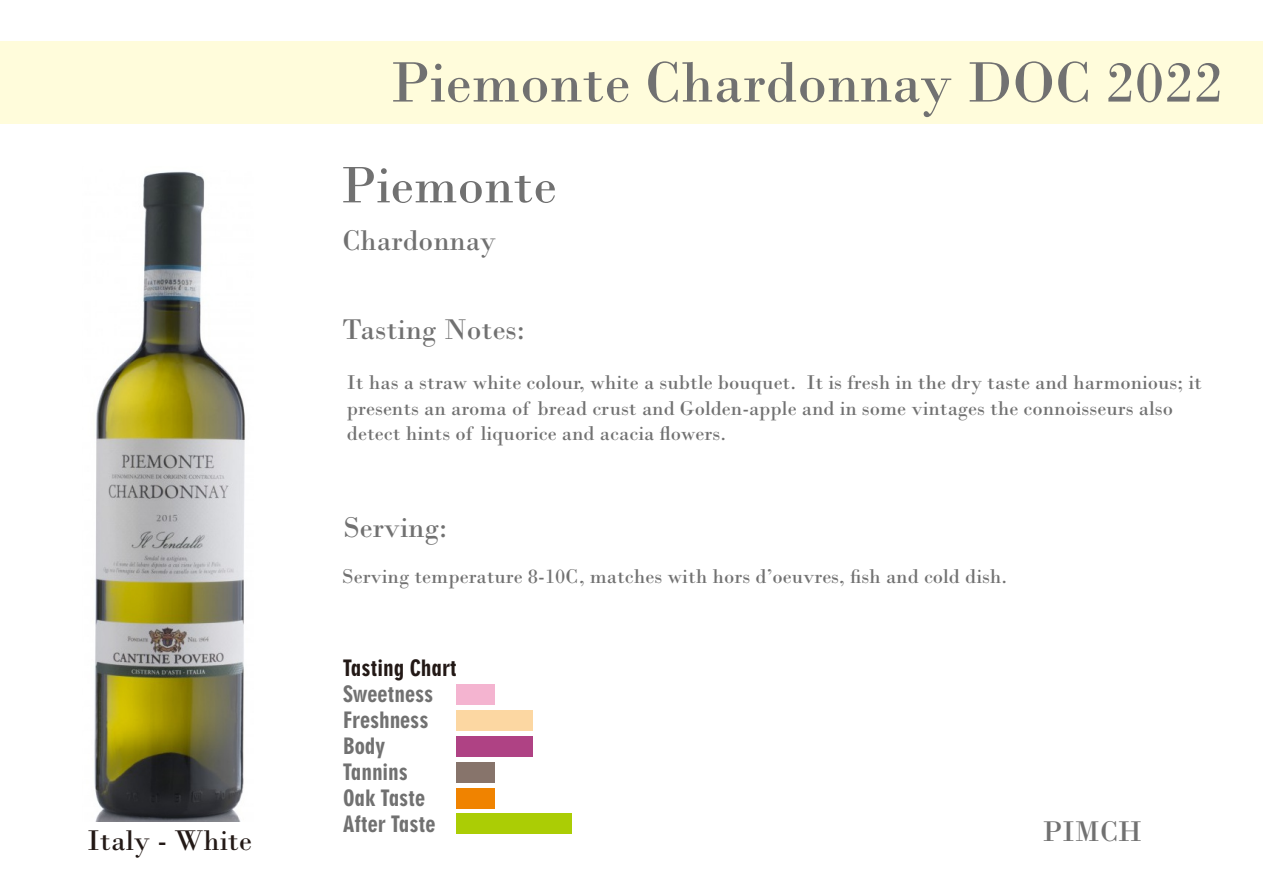
<style>
.page{position:relative;width:1263px;height:893px;background:#fff}
.page>*{position:absolute;margin:0;border:0;box-sizing:border-box;transform-origin:0 0}
.t1{font:60px "Bodoni";color:#717171}
.t2{font:54px "Bodoni";color:#717171}
.t3{font:30px "Bodoni";color:#717171}
.t4{font:30px "Bodoni";color:#231916}
.t5{font:21.6px/26.1px "Geometric 706 BT Black Condensed B";color:#717171}
.t6{font:21.6px "Geometric 706 BT Black Condensed B";color:#231916}
.t7{font:21px/25.2px "Bodoni";color:#717171}
</style>
<div class="page">
<div style="left:0;top:41px;width:1263px;height:82px;background:#fffcdb"></div>
<div style="left:456px;top:684px;width:38px;height:20px;background:#f4b4d0"></div>
<div style="left:456px;top:710px;width:38px;height:20px;background:#fcd7a2"></div>
<div style="left:494px;top:710px;width:39px;height:20px;background:#fcd7a2"></div>
<div style="left:456px;top:762px;width:38px;height:20px;background:#87746b"></div>
<div style="left:456px;top:789px;width:38px;height:20px;background:#f08300"></div>
<div style="left:456px;top:814px;width:38px;height:20px;background:#abcd05"></div>
<div style="left:456px;top:737px;width:38px;height:20px;background:#af4284"></div>
<div style="left:494px;top:814px;width:39px;height:20px;background:#abcd05"></div>
<div style="left:494px;top:737px;width:39px;height:20px;background:#af4284"></div>
<div style="left:533px;top:814px;width:38px;height:20px;background:#abcd05"></div>
<img style="left:94px;top:171px;width:151px;height:651px">
<h1 class="t1" style="left:390px;top:62px;width:834px">Piemonte Chardonnay DOC 2022</h1>
<h2 class="t2" style="left:341px;top:167px;width:218px">Piemonte</h2>
<h3 class="t3" style="left:342px;top:230px;width:155px">Chardonnay</h3>
<h3 class="t3" style="left:342px;top:319px;width:184px">Tasting Notes:</h3>
<p class="t7" style="left:347px;top:373px;width:856px">It has a straw white colour, white a subtle bouquet. It is fresh in the dry taste and harmonious; it presents an aroma of bread crust and Golden-apple and in some vintages the connoisseurs also detect hints of liquorice and acacia flowers.</p>
<h3 class="t3" style="left:344px;top:517px;width:105px">Serving:</h3>
<p class="t7" style="left:342px;top:566px;width:666px">Serving temperature 8-10C, matches with hors d’oeuvres, fish and cold dish.</p>
<p class="t6" style="left:343px;top:659px;width:115px">Tasting Chart</p>
<p class="t5" style="left:343px;top:683px;width:94px">Sweetness<br>Freshness<br>Body<br>Tannins<br>Oak Taste<br>After Taste</p>
<h3 class="t4" style="left:87px;top:831px;width:166px">Italy - White</h3>
<h3 class="t3" style="left:1042px;top:821px;width:101px">PIMCH</h3>
</div>
